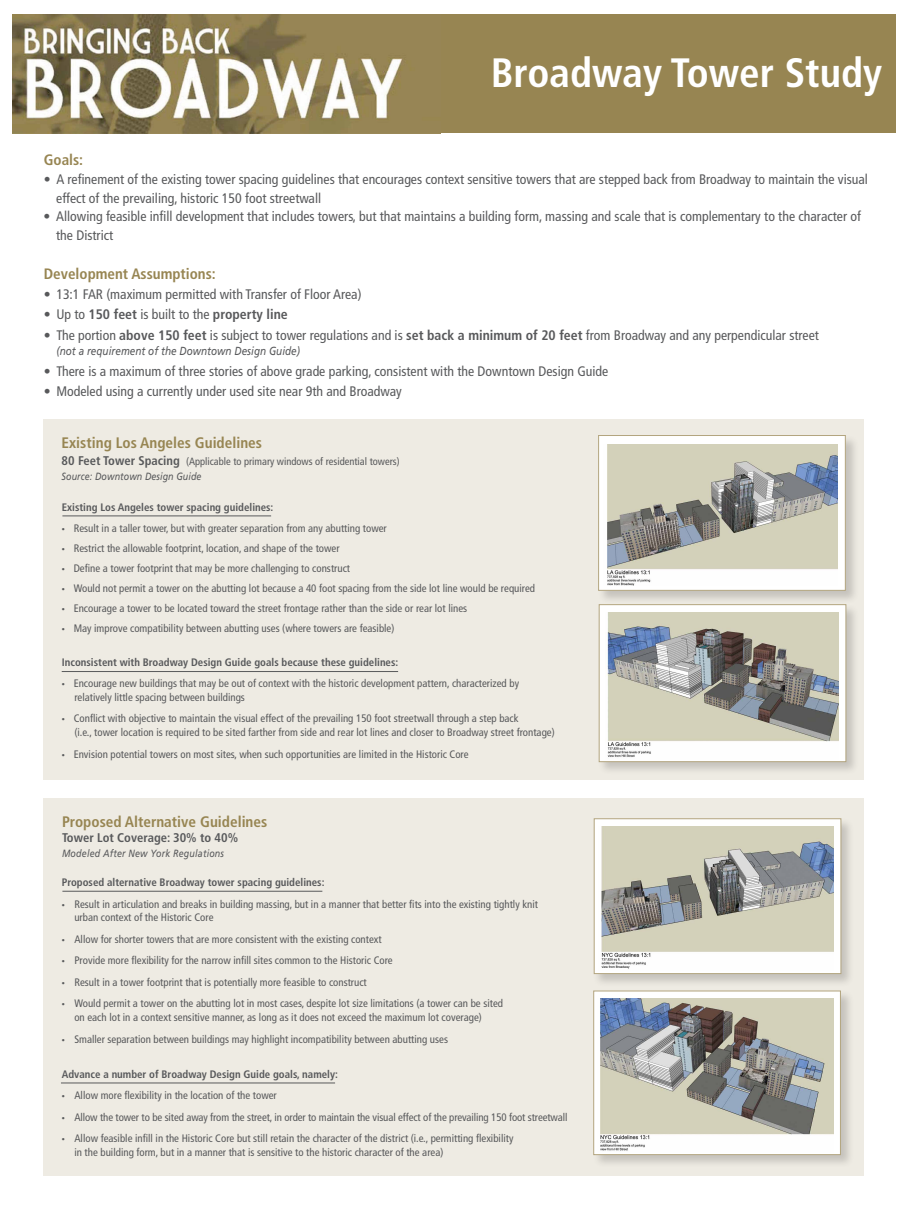
<style>
.page{position:relative;width:908px;height:1210px;background:#fff}
.page>*{position:absolute;margin:0;border:0;box-sizing:border-box;transform-origin:0 0}
.t1{font:700 condensed 40.98px "Frutiger";color:#fff}
.t2{font:700 condensed 15.22px "Frutiger";color:#978552}
.t3{font:700 condensed 15.08px "Frutiger";color:#978552}
.t4{font:condensed 13.82px/18.7px "Frutiger";color:#58595b}
.t5{font:700 condensed 13.82px "Frutiger";color:#58595b}
.t6{font:700 condensed 12.6px "Frutiger";color:#58595b}
.t7{font:italic 11.72px "Frutiger";letter-spacing:.005em;color:#58595b;scale:.85 1}
.t8{font:condensed 10.85px/13.6px "Frutiger";color:#58595b}
.t9{font:700 condensed 10.85px "Frutiger";color:#58595b}
.t10{font:condensed 10.5px/14.3px "Frutiger";color:#58595b}
.t11{font:italic 10.5px "Frutiger";letter-spacing:.02em;color:#58595b;scale:.85 1}
.s1{font-weight:400}
.s2{font-weight:700}
.s3{font-weight:700;font-size:12.6px}
.s4{font-style:italic;font-stretch:normal}
.s5{font-family:"Myriad Pro";font-stretch:normal}
</style>
<div class="page">
<div style="left:43px;top:420px;width:820px;height:360px;background:#eeebe3"></div>
<div style="left:43px;top:797px;width:820px;height:378px;background:#eeebe3"></div>
<div style="left:597px;top:434px;width:261px;height:169px;background:#231f20;opacity:.2"></div>
<div style="left:598px;top:435px;width:247px;height:155px;background:#fff;border:1px solid #b3a57f"></div>
<img style="left:607px;top:445px;width:230px;height:141px">
<div style="left:597px;top:603px;width:261px;height:172px;background:#231f20;opacity:.2"></div>
<div style="left:598px;top:604px;width:247px;height:158px;background:#fff;border:1px solid #b3a57f"></div>
<img style="left:607px;top:613px;width:230px;height:144px">
<div style="left:592px;top:817px;width:261px;height:169px;background:#231f20;opacity:.2"></div>
<div style="left:593px;top:818px;width:247px;height:156px;background:#fff;border:1px solid #b3a57f"></div>
<div style="left:592px;top:989px;width:261px;height:178px;background:#231f20;opacity:.2"></div>
<div style="left:593px;top:990px;width:247px;height:165px;background:#fff;border:1px solid #b3a57f"></div>
<img style="left:601px;top:826px;width:232px;height:143px">
<img style="left:600px;top:998px;width:232px;height:153px">
<div style="left:13px;top:15px;width:882px;height:118px;background:#978552"></div>
<img style="left:13px;top:15px;width:390px;height:118px">
<hr style="left:62px;top:516px;width:209px;height:1px;background:#58595b">
<hr style="left:62px;top:671px;width:336px;height:1px;background:#58595b">
<hr style="left:62px;top:891px;width:260px;height:1px;background:#58595b">
<hr style="left:61px;top:1083px;width:274px;height:1px;background:#58595b">
<h1 class="t1" style="left:490px;top:49px;width:393px">Broadway Tower Study</h1>
<h3 class="t3" style="left:44px;top:151px;width:41px">Goals:</h3>
<p class="t4" style="left:56px;top:170px;width:813px;text-indent:-12px">• A refinement of the existing tower spacing guidelines that encourages context sensitive towers that are stepped back from Broadway to maintain the visual effect of the prevailing, historic 150 foot streetwall</p>
<p class="t4" style="left:56px;top:207px;width:806px;text-indent:-13px">• Allowing feasible infill development that includes towers, but that maintains a building form, massing and scale that is complementary to the character of the District</p>
<h3 class="t3" style="left:44px;top:265px;width:173px">Development Assumptions:</h3>
<p class="t4" style="left:44px;top:285px;width:319px">• 13:1 FAR (maximum permitted with Transfer of Floor Area)</p>
<p class="t5" style="left:44px;top:306px;width:245px"><span class="s1">• Up to</span> 150 feet <span class="s1">is built to the</span> property line</p>
<p class="t4" style="left:44px;top:326px;width:776px">• The portion <span class="s2">above 150 feet</span> is subject to tower regulations and is <span class="s2">set back a minimum of 20 feet</span> from Broadway and any perpendicular street</p>
<p class="t7" style="left:56px;top:344px;width:288px">(not a requirement of the Downtown Design Guide)</p>
<p class="t4" style="left:44px;top:361px;width:566px">• There is a maximum of three stories of above grade parking, consistent with the Downtown Design Guide</p>
<p class="t4" style="left:44px;top:382px;width:359px">• Modeled using a currently under used site near 9th and Broadway</p>
<h2 class="t2" style="left:62px;top:434px;width:202px">Existing Los Angeles Guidelines</h2>
<p class="t10" style="left:62px;top:454px;width:339px"><span class="s3">80 Feet Tower Spacing</span> (Applicable to primary windows of residential towers)<br><span class="s4">Source: Downtown Design Guide</span></p>
<p class="t9" style="left:62px;top:500px;width:213px">Existing Los Angeles tower spacing guidelines:</p>
<p class="t8" style="left:62px;top:522px;width:326px"><span class="s5">•</span> Result in a taller tower, but with greater separation from any abutting tower</p>
<p class="t8" style="left:62px;top:542px;width:279px"><span class="s5">•</span> Restrict the allowable footprint, location, and shape of the tower</p>
<p class="t8" style="left:62px;top:562px;width:290px"><span class="s5">•</span> Define a tower footprint that may be more challenging to construct</p>
<p class="t8" style="left:62px;top:582px;width:474px"><span class="s5">•</span> Would not permit a tower on the abutting lot because a 40 foot spacing from the side lot line would be required</p>
<p class="t8" style="left:62px;top:601px;width:407px"><span class="s5">•</span> Encourage a tower to be located toward the street frontage rather than the side or rear lot lines</p>
<p class="t8" style="left:62px;top:621px;width:334px"><span class="s5">•</span> May improve compatibility between abutting uses (where towers are feasible)</p>
<p class="t9" style="left:62px;top:655px;width:338px">Inconsistent with Broadway Design Guide goals because these guidelines:</p>
<p class="t8" style="left:74px;top:677px;width:446px;text-indent:-13px"><span class="s5">•</span> Encourage new buildings that may be out of context with the historic development pattern, characterized by relatively little spacing between buildings</p>
<p class="t8" style="left:74px;top:712px;width:481px;text-indent:-13px"><span class="s5">•</span> Conflict with objective to maintain the visual effect of the prevailing 150 foot streetwall through a step back<br>(i.e., tower location is required to be sited farther from side and rear lot lines and closer to Broadway street frontage)</p>
<p class="t8" style="left:62px;top:747px;width:408px"><span class="s5">•</span> Envision potential towers on most sites, when such opportunities are limited in the Historic Core</p>
<h2 class="t2" style="left:62px;top:812px;width:207px">Proposed Alternative Guidelines</h2>
<p class="t6" style="left:62px;top:830px;width:178px">Tower Lot Coverage: 30% to 40%</p>
<p class="t11" style="left:62px;top:847px;width:192px">Modeled After New York Regulations</p>
<p class="t9" style="left:62px;top:876px;width:264px">Proposed alternative Broadway tower spacing guidelines:</p>
<p class="t8" style="left:74px;top:897px;width:465px;text-indent:-13px"><span class="s5">•</span> Result in articulation and breaks in building massing, but in a manner that better fits into the existing tightly knit urban context of the Historic Core</p>
<p class="t8" style="left:62px;top:932px;width:321px"><span class="s5">•</span> Allow for shorter towers that are more consistent with the existing context</p>
<p class="t8" style="left:62px;top:953px;width:332px"><span class="s5">•</span> Provide more flexibility for the narrow infill sites common to the Historic Core</p>
<p class="t8" style="left:62px;top:975px;width:306px"><span class="s5">•</span> Result in a tower footprint that is potentially more feasible to construct</p>
<p class="t8" style="left:74px;top:997px;width:430px;text-indent:-13px"><span class="s5">•</span> Would permit a tower on the abutting lot in most cases, despite lot size limitations (a tower can be sited on each lot in a context sensitive manner, as long as it does not exceed the maximum lot coverage)</p>
<p class="t8" style="left:62px;top:1032px;width:387px"><span class="s5">•</span> Smaller separation between buildings may highlight incompatibility between abutting uses</p>
<p class="t9" style="left:62px;top:1067px;width:277px">Advance a number of Broadway Design Guide goals, namely:</p>
<p class="t8" style="left:62px;top:1088px;width:216px"><span class="s5">•</span> Allow more flexibility in the location of the tower</p>
<p class="t8" style="left:62px;top:1110px;width:507px"><span class="s5">•</span> Allow the tower to be sited away from the street, in order to maintain the visual effect of the prevailing 150 foot streetwall</p>
<p class="t8" style="left:74px;top:1131px;width:440px;text-indent:-13px"><span class="s5">•</span> Allow feasible infill in the Historic Core but still retain the character of the district (i.e., permitting flexibility in the building form, but in a manner that is sensitive to the historic character of the area)</p>
</div>
